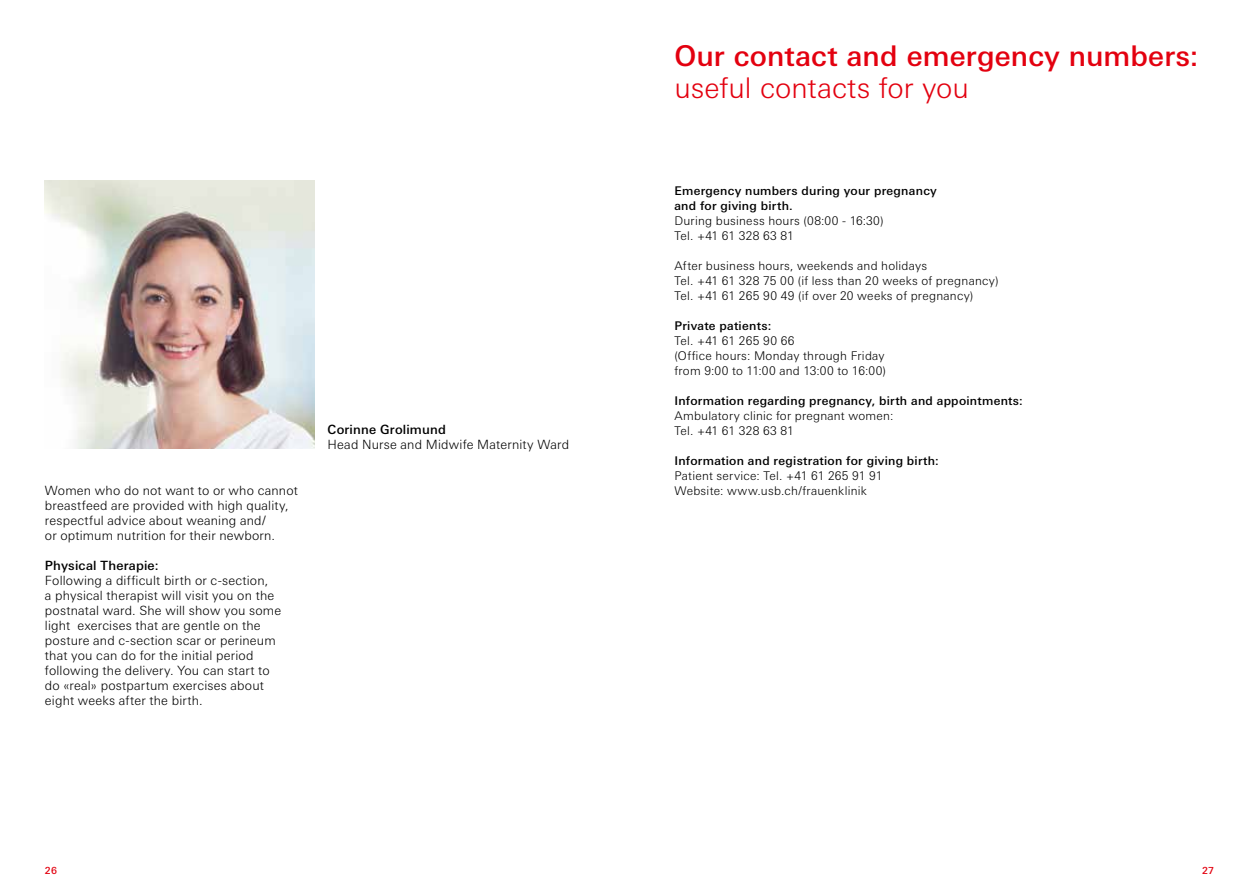
<style>
.page{position:relative;width:1259px;height:893px;background:#fff}
.page>*{position:absolute;margin:0;border:0;box-sizing:border-box;transform-origin:0 0}
.t1{font:500 28.5px "Linotype Univers Basic";letter-spacing:.005em;color:#e3000f}
.t2{font:300 28.5px "Linotype Univers Basic";color:#e3000f}
.t3{font:300 12.75px/15px "Linotype Univers Basic";letter-spacing:.015em;color:#000}
.t4{font:500 12.75px "Linotype Univers Basic";letter-spacing:.015em;color:#000}
.t5{font:300 12px/15px "Linotype Univers Basic";letter-spacing:.02em;color:#000}
.t6{font:500 12px/15px "Linotype Univers Basic";letter-spacing:.02em;color:#000}
.t7{font:500 9.75px "Linotype Univers Basic";color:#e3000f}
</style>
<div class="page">
<img style="left:45px;top:181px;width:270px;height:268px">
<p class="t3" style="left:45px;top:483px;width:254px">Women who do not want to or who cannot breastfeed are provided with high quality, respectful advice about weaning and/<br>or optimum nutrition for their newborn.</p>
<p class="t4" style="left:45px;top:558px;width:115px">Physical Therapie:</p>
<p class="t3" style="left:45px;top:572px;width:238px">Following a difficult birth or c-section,<br>a physical therapist will visit you on the postnatal ward. She will show you some light exercises that are gentle on the posture and c-section scar or perineum that you can do for the initial period following the delivery. You can start to do «real» postpartum exercises about eight weeks after the birth.</p>
<p class="t4" style="left:327px;top:421px;width:120px">Corinne Grolimund</p>
<p class="t3" style="left:327px;top:436px;width:243px">Head Nurse and Midwife Maternity Ward</p>
<h1 class="t1" style="left:674px;top:39px;width:525px">Our contact and emergency numbers:</h1>
<h1 class="t2" style="left:674px;top:71px;width:296px">useful contacts for you</h1>
<p class="t6" style="left:674px;top:183px;width:264px">Emergency numbers during your pregnancy and for giving birth.</p>
<p class="t5" style="left:674px;top:213px;width:211px">During business hours (08:00 - 16:30)<br>Tel. +41 61 328 63 81</p>
<p class="t5" style="left:674px;top:258px;width:326px">After business hours, weekends and holidays<br>Tel. +41 61 328 75 00 (if less than 20 weeks of pregnancy)<br>Tel. +41 61 265 90 49 (if over 20 weeks of pregnancy)</p>
<p class="t6" style="left:674px;top:318px;width:98px">Private patients:</p>
<p class="t5" style="left:674px;top:333px;width:213px">Tel. +41 61 265 90 66<br>(Office hours: Monday through Friday from 9:00 to 11:00 and 13:00 to 16:00)</p>
<p class="t6" style="left:674px;top:393px;width:350px">Information regarding pregnancy, birth and appointments:</p>
<p class="t5" style="left:674px;top:408px;width:220px">Ambulatory clinic for pregnant women:<br>Tel. +41 61 328 63 81</p>
<p class="t6" style="left:674px;top:453px;width:266px">Information and registration for giving birth:</p>
<p class="t5" style="left:674px;top:468px;width:210px">Patient service: Tel. +41 61 265 91 91<br>Website: www.usb.ch/frauenklinik</p>
<p class="t7" style="left:45px;top:865px;width:13px">26</p>
<p class="t7" style="left:1202px;top:865px;width:13px">27</p>
</div>
